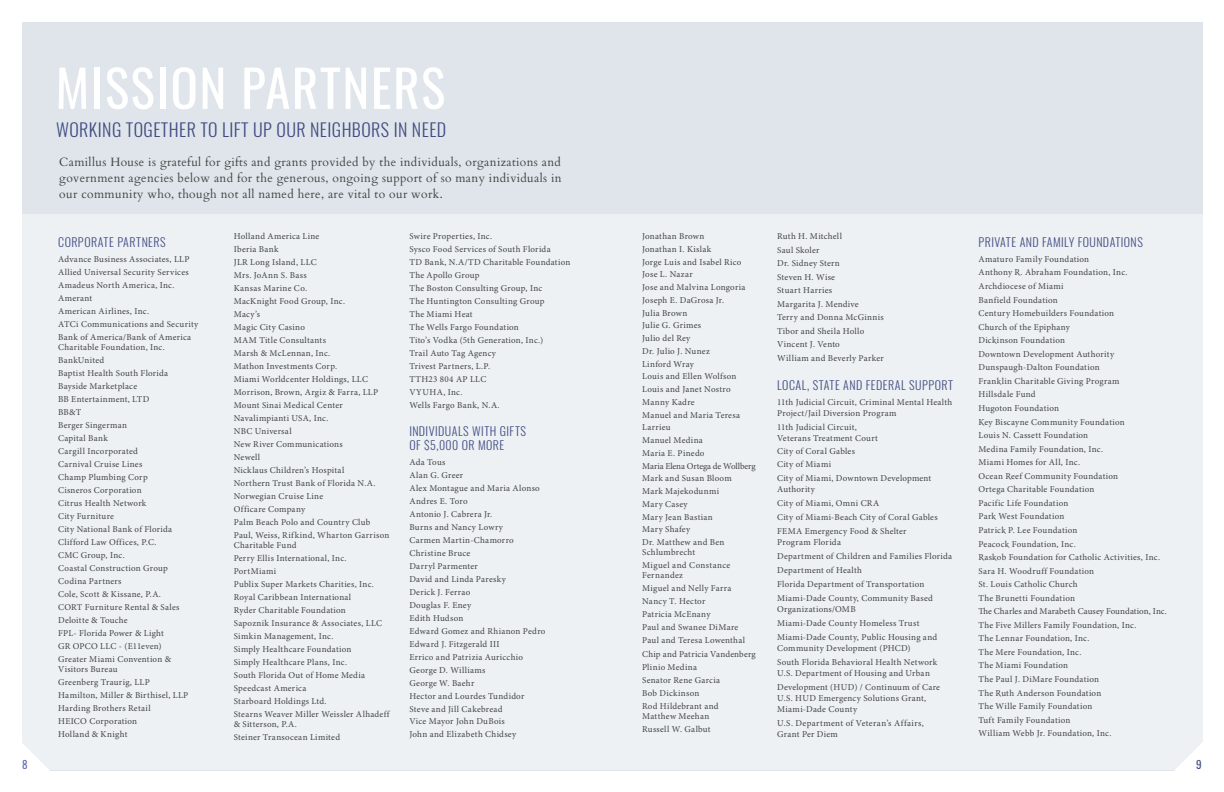
<style>
.page{position:relative;width:1224px;height:792px;background:#fff}
.page>*{position:absolute;margin:0;border:0;box-sizing:border-box;transform-origin:0 0}
.t1{font:51px "Oswald";letter-spacing:.03em;color:#fff}
.t2{font:300 18px "Oswald";letter-spacing:.025em;color:#414c83}
.t3{font:12px/16px "Cardo";letter-spacing:.03em;color:#424242;text-align:justify}
.t4{font:300 12px/14.4px "Oswald";letter-spacing:.035em;color:#414c83}
.t5{font:11px "Oswald";color:#5d6cb3}
.t6{font:11px "Oswald";color:#414c83}
.t7{font:9px/13px "Minion Pro";letter-spacing:.03em;color:#424242}
</style>
<div class="page">
<div style="left:22px;top:22px;width:1180px;height:748px;background:#dfe5ea"></div>
<div style="left:22px;top:215px;width:1180px;height:555px;background:#edf1f3"></div>
<svg style="left:22px;top:743px;width:29px;height:28px"></svg>
<svg style="left:1173px;top:744px;width:29px;height:27px"></svg>
<h1 class="t1" style="left:56px;top:43px;width:391px">MISSION PARTNERS</h1>
<h2 class="t2" style="left:56px;top:113px;width:392px">WORKING TOGETHER TO LIFT UP OUR NEIGHBORS IN NEED</h2>
<p class="t3" style="left:59px;top:154px;width:504px">Camillus House is grateful for gifts and grants provided by the individuals, organizations and government agencies below and for the generous, ongoing support of so many individuals in our community who, though not all named here, are vital to our work.</p>
<h3 class="t4" style="left:58px;top:233px;width:109px">CORPORATE PARTNERS</h3>
<p class="t7" style="left:58px;top:253px;width:142px">Advance Business Associates, LLP<br>Allied Universal Security Services<br>Amadeus North America, Inc.<br>Amerant<br>American Airlines, Inc.<br>ATCi Communications and Security<br>Bank of America/Bank of America</p>
<p class="t7" style="left:58px;top:341px;width:123px">Charitable Foundation, Inc.<br>BankUnited<br>Baptist Health South Florida<br>Bayside Marketplace<br>BB Entertainment, LTD<br>BB&amp;T<br>Berger Singerman<br>Capital Bank<br>Cargill Incorporated<br>Carnival Cruise Lines<br>Champ Plumbing Corp<br>Cisneros Corporation<br>Citrus Health Network<br>City Furniture<br>City National Bank of Florida<br>Clifford Law Offices, P.C.<br>CMC Group, Inc.<br>Coastal Construction Group<br>Codina Partners<br>Cole, Scott &amp; Kissane, P.A.<br>CORT Furniture Rental &amp; Sales<br>Deloitte &amp; Touche<br>FPL- Florida Power &amp; Light<br>GR OPCO LLC - (E11even)<br>Greater Miami Convention &amp;</p>
<p class="t7" style="left:58px;top:662px;width:132px">Visitors Bureau<br>Greenberg Traurig, LLP<br>Hamilton, Miller &amp; Birthisel, LLP<br>Harding Brothers Retail<br>HEICO Corporation<br>Holland &amp; Knight</p>
<p class="t7" style="left:234px;top:230px;width:157px">Holland America Line<br>Iberia Bank<br>JLR Long Island, LLC<br>Mrs. JoAnn S. Bass<br>Kansas Marine Co.<br>MacKnight Food Group, Inc.<br>Macy’s<br>Magic City Casino<br>MAM Title Consultants<br>Marsh &amp; McLennan, Inc.<br>Mathon Investments Corp.<br>Miami Worldcenter Holdings, LLC<br>Morrison, Brown, Argiz &amp; Farra, LLP<br>Mount Sinai Medical Center<br>Navalimpianti USA, Inc.<br>NBC Universal<br>New River Communications<br>Newell<br>Nicklaus Children’s Hospital<br>Northern Trust Bank of Florida N.A.<br>Norwegian Cruise Line<br>Officare Company<br>Palm Beach Polo and Country Club<br>Paul, Weiss, Rifkind, Wharton Garrison</p>
<p class="t7" style="left:234px;top:539px;width:157px">Charitable Fund<br>Perry Ellis International, Inc.<br>PortMiami<br>Publix Super Markets Charities, Inc.<br>Royal Caribbean International<br>Ryder Charitable Foundation<br>Sapoznik Insurance &amp; Associates, LLC<br>Simkin Management, Inc.<br>Simply Healthcare Foundation<br>Simply Healthcare Plans, Inc.<br>South Florida Out of Home Media<br>Speedcast America<br>Starboard Holdings Ltd.<br>Stearns Weaver Miller Weissler Alhadeff</p>
<p class="t7" style="left:234px;top:717px;width:108px">&amp; Sitterson, P.A.<br>Steiner Transocean Limited</p>
<p class="t7" style="left:409px;top:229px;width:162px">Swire Properties, Inc.<br>Sysco Food Services of South Florida<br>TD Bank, N.A/TD Charitable Foundation<br>The Apollo Group<br>The Boston Consulting Group, Inc<br>The Huntington Consulting Group<br>The Miami Heat<br>The Wells Fargo Foundation<br>Tito’s Vodka (5th Generation, Inc.)<br>Trail Auto Tag Agency<br>Trivest Partners, L.P.<br>TTH23 804 AP LLC<br>VYUHA, Inc.<br>Wells Fargo Bank, N.A.</p>
<h3 class="t4" style="left:409px;top:422px;width:118px">INDIVIDUALS WITH GIFTS<br>OF $5,000 OR MORE</h3>
<p class="t7" style="left:409px;top:456px;width:138px">Ada Tous<br>Alan G. Greer<br>Alex Montague and Maria Alonso<br>Andres E. Toro<br>Antonio J. Cabrera Jr.<br>Burns and Nancy Lowry<br>Carmen Martin-Chamorro<br>Christine Bruce<br>Darryl Parmenter<br>David and Linda Paresky<br>Derick J. Ferrao<br>Douglas F. Eney<br>Edith Hudson<br>Edward Gomez and Rhianon Pedro<br>Edward J. Fitzgerald III<br>Errico and Patrizia Auricchio<br>George D. Williams<br>George W. Baehr<br>Hector and Lourdes Tundidor<br>Steve and Jill Cakebread<br>Vice Mayor John DuBois<br>John and Elizabeth Chidsey</p>
<p class="t7" style="left:642px;top:230px;width:115px">Jonathan Brown<br>Jonathan I. Kislak<br>Jorge Luis and Isabel Rico<br>Jose L. Nazar<br>Jose and Malvina Longoria<br>Joseph E. DaGrosa Jr.<br>Julia Brown<br>Julie G. Grimes<br>Julio del Rey<br>Dr. Julio J. Nunez<br>Linford Wray<br>Louis and Ellen Wolfson<br>Louis and Janet Nostro<br>Manny Kadre<br>Manuel and Maria Teresa<br>Larrieu<br>Manuel Medina<br>Maria E. Pinedo<br>Maria Elena Ortega de Wollberg<br>Mark and Susan Bloom<br>Mark Majekodunmi<br>Mary Casey<br>Mary Jean Bastian<br>Mary Shafey<br>Dr. Matthew and Ben</p>
<p class="t7" style="left:642px;top:546px;width:90px">Schlumbrecht<br>Miguel and Constance</p>
<p class="t7" style="left:642px;top:569px;width:115px">Fernandez<br>Miguel and Nelly Farra<br>Nancy T. Hector<br>Patricia McEnany<br>Paul and Swanee DiMare<br>Paul and Teresa Lowenthal<br>Chip and Patricia Vandenberg<br>Plinio Medina<br>Senator Rene Garcia<br>Bob Dickinson<br>Rod Hildebrant and</p>
<p class="t7" style="left:642px;top:709px;width:70px;line-height:13.5px">Matthew Meehan<br>Russell W. Galbut</p>
<p class="t7" style="left:777px;top:230px;width:108px;line-height:13.5px">Ruth H. Mitchell<br>Saul Skoler<br>Dr. Sidney Stern<br>Steven H. Wise<br>Stuart Harries<br>Margarita J. Mendive<br>Terry and Donna McGinnis<br>Tibor and Sheila Hollo<br>Vincent J. Vento<br>William and Beverly Parker</p>
<h3 class="t4" style="left:777px;top:376px;width:178px">LOCAL, STATE AND FEDERAL SUPPORT</h3>
<p class="t7" style="left:777px;top:396px;width:177px;line-height:11px">11th Judicial Circuit, Criminal Mental Health<br>Project/Jail Diversion Program</p>
<p class="t7" style="left:777px;top:421px;width:102px;line-height:11px">11th Judicial Circuit,<br>Veterans Treatment Court</p>
<p class="t7" style="left:777px;top:444px;width:79px">City of Coral Gables<br>City of Miami</p>
<p class="t7" style="left:777px;top:472px;width:156px;line-height:11px">City of Miami, Downtown Development<br>Authority</p>
<p class="t7" style="left:777px;top:496px;width:162px;line-height:14px">City of Miami, Omni CRA<br>City of Miami-Beach City of Coral Gables<br>FEMA Emergency Food &amp; Shelter</p>
<p class="t7" style="left:777px;top:535px;width:177px;line-height:14px">Program Florida<br>Department of Children and Families Florida<br>Department of Health<br>Florida Department of Transportation<br>Miami-Dade County, Community Based</p>
<p class="t7" style="left:777px;top:602px;width:162px;line-height:14px">Organizations/OMB<br>Miami-Dade County Homeless Trust<br>Miami-Dade County, Public Housing and</p>
<p class="t7" style="left:777px;top:641px;width:162px;line-height:14px">Community Development (PHCD)<br>South Florida Behavioral Health Network</p>
<p class="t7" style="left:777px;top:666px;width:164px;line-height:14px">U.S. Department of Housing and Urban<br>Development (HUD) / Continuum of Care</p>
<p class="t7" style="left:777px;top:692px;width:151px;line-height:11px">U.S. HUD Emergency Solutions Grant,<br>Miami-Dade County</p>
<p class="t7" style="left:777px;top:717px;width:148px;line-height:11px">U.S. Department of Veteran’s Affairs,<br>Grant Per Diem</p>
<h3 class="t4" style="left:978px;top:233px;width:166px">PRIVATE AND FAMILY FOUNDATIONS</h3>
<p class="t7" style="left:978px;top:252px;width:190px;line-height:13.6px">Amaturo Family Foundation<br>Anthony R. Abraham Foundation, Inc.<br>Archdiocese of Miami<br>Banfield Foundation<br>Century Homebuilders Foundation<br>Church of the Epiphany<br>Dickinson Foundation<br>Downtown Development Authority<br>Dunspaugh-Dalton Foundation<br>Franklin Charitable Giving Program<br>Hillsdale Fund<br>Hugoton Foundation<br>Key Biscayne Community Foundation<br>Louis N. Cassett Foundation<br>Medina Family Foundation, Inc.<br>Miami Homes for All, Inc.<br>Ocean Reef Community Foundation<br>Ortega Charitable Foundation<br>Pacific Life Foundation<br>Park West Foundation<br>Patrick P. Lee Foundation<br>Peacock Foundation, Inc.<br>Raskob Foundation for Catholic Activities, Inc.<br>Sara H. Woodruff Foundation<br>St. Louis Catholic Church<br>The Brunetti Foundation<br>The Charles and Marabeth Causey Foundation, Inc.<br>The Five Millers Family Foundation, Inc.<br>The Lennar Foundation, Inc.<br>The Mere Foundation, Inc.<br>The Miami Foundation<br>The Paul J. DiMare Foundation<br>The Ruth Anderson Foundation<br>The Wille Family Foundation<br>Tuft Family Foundation<br>William Webb Jr. Foundation, Inc.</p>
<p class="t5" style="left:22px;top:755px;width:7px">8</p>
<p class="t6" style="left:1196px;top:754px;width:7px">9</p>
</div>
